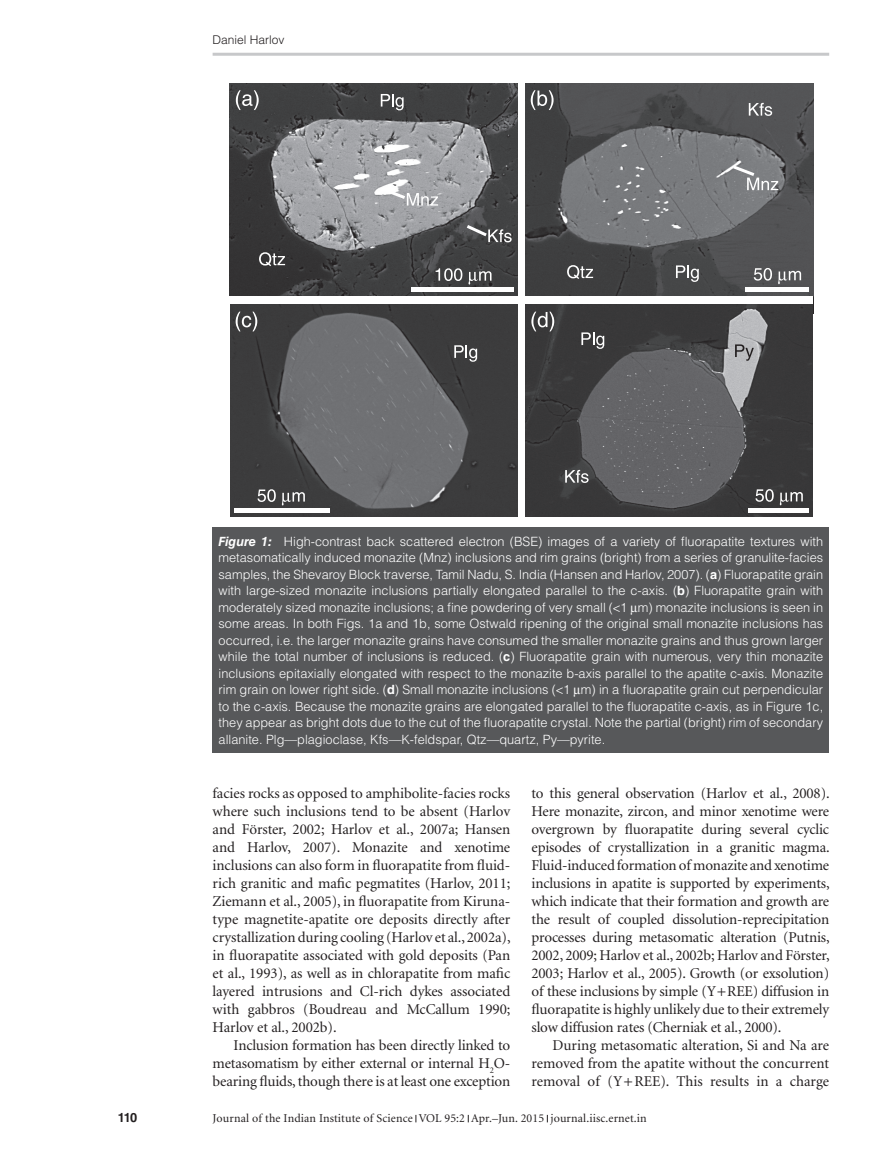
<style>
.page{position:relative;width:893px;height:1174px;background:#fff}
.page>*{position:absolute;margin:0;border:0;box-sizing:border-box;transform-origin:0 0}
.Tx{font:15px/18px "Minion";letter-spacing:-.01em;color:#231f20;text-align:justify}
.TxF{font:15px/18px "Minion";letter-spacing:-.005em;color:#231f20;text-align:justify}
.FigC{font:300 12.75px/16.5px "Helvetica LT Std";color:#fff;text-align:justify}
.RunF-folio{font:700 12.75px "Helvetica LT Std";color:#231f20}
.RunF-V{font:12px "Minion";letter-spacing:.01em;color:#231f20}
.RunH-V{font:300 12px "Helvetica LT Std";color:#231f20}
.s1{font-weight:700;font-style:italic}
.s2{font-weight:700}
</style>
<div class="page">
<hr style="left:213px;top:53px;width:616px;height:3px;background:#c7c8ca">
<div style="left:213px;top:527px;width:616px;height:226px;background:#57585a"></div>
<img style="left:525px;top:84px;width:288px;height:230px">
<svg style="left:531px;top:90px;width:23px;height:20px"></svg>
<svg style="left:676px;top:265px;width:23px;height:17px"></svg>
<svg style="left:567px;top:265px;width:26px;height:14px"></svg>
<svg style="left:749px;top:103px;width:23px;height:13px"></svg>
<hr style="left:745px;top:287px;width:64px;height:4px;background:#fff">
<svg style="left:754px;top:268px;width:18px;height:13px"></svg>
<svg style="left:778px;top:271px;width:23px;height:13px"></svg>
<div style="left:522px;top:296px;width:290px;height:22px;background:#fff"></div>
<img style="left:525px;top:304px;width:287px;height:213px">
<svg style="left:531px;top:312px;width:23px;height:19px"></svg>
<svg style="left:581px;top:332px;width:23px;height:17px"></svg>
<svg style="left:735px;top:344px;width:19px;height:17px"></svg>
<svg style="left:565px;top:470px;width:24px;height:13px"></svg>
<hr style="left:749px;top:508px;width:60px;height:4px;background:#fff">
<svg style="left:755px;top:489px;width:19px;height:13px"></svg>
<svg style="left:780px;top:492px;width:23px;height:13px"></svg>
<img style="left:230px;top:84px;width:287px;height:212px">
<svg style="left:236px;top:90px;width:23px;height:20px"></svg>
<div style="left:411px;top:287px;width:102px;height:5px;background:#fff"></div>
<svg style="left:259px;top:252px;width:26px;height:14px"></svg>
<svg style="left:381px;top:94px;width:23px;height:16px"></svg>
<svg style="left:436px;top:268px;width:26px;height:13px"></svg>
<svg style="left:468px;top:271px;width:23px;height:13px"></svg>
<svg style="left:463px;top:222px;width:49px;height:20px"></svg>
<svg style="left:381px;top:186px;width:57px;height:20px"></svg>
<svg style="left:730px;top:163px;width:48px;height:27px"></svg>
<img style="left:230px;top:304px;width:288px;height:213px">
<svg style="left:236px;top:312px;width:21px;height:19px"></svg>
<svg style="left:454px;top:345px;width:23px;height:17px"></svg>
<div style="left:234px;top:507px;width:96px;height:5px;background:#fff"></div>
<svg style="left:257px;top:489px;width:19px;height:13px"></svg>
<svg style="left:282px;top:492px;width:23px;height:13px"></svg>
<p class="RunH-V" style="left:213px;top:32px;width:74px">Daniel Harlov</p>
<p class="FigC" style="left:219px;top:533px;width:606px"><span class="s1">Figure 1:</span> High-contrast back scattered electron (BSE) images of a variety of fluorapatite textures with metasomatically induced monazite (Mnz) inclusions and rim grains (bright) from a series of granulite-facies samples, the Shevaroy Block traverse, Tamil Nadu, S. India (Hansen and Harlov, 2007). (<span class="s2">a</span>) Fluorapatite grain with large-sized monazite inclusions partially elongated parallel to the c-axis. (<span class="s2">b</span>) Fluorapatite grain with moderately sized monazite inclusions; a fine powdering of very small ( 1 m) monazite inclusions is seen in some areas. In both Figs. 1a and 1b, some Ostwald ripening of the original small monazite inclusions has occurred, i.e. the larger monazite grains have consumed the smaller monazite grains and thus grown larger while the total number of inclusions is reduced. (<span class="s2">c</span>) Fluorapatite grain with numerous, very thin monazite inclusions epitaxially elongated with respect to the monazite b-axis parallel to the apatite c-axis. Monazite rim grain on lower right side. (<span class="s2">d</span>) Small monazite inclusions ( 1 m) in a fluorapatite grain cut perpendicular to the c-axis. Because the monazite grains are elongated parallel to the fluorapatite c-axis, as in Figure 1c, they appear as bright dots due to the cut of the fluorapatite crystal. Note the partial (bright) rim of secondary allanite. Plg—plagioclase, Kfs—K-feldspar, Qtz—quartz, Py—pyrite.</p>
<p class="TxF" style="left:213px;top:785px;width:300px">facies rocks as opposed to amphibolite-facies rocks where such inclusions tend to be absent (Harlov and Förster, 2002; Harlov et al., 2007a; Hansen and Harlov, 2007). Monazite and xenotime inclusions can also form in fluorapatite from fluid&shy;rich granitic and mafic pegmatites (Harlov, 2011; Ziemann et al., 2005), in fluorapatite from Kiruna&shy;type magnetite-apatite ore deposits directly after crystallization during cooling (Harlov et al., 2002a), in fluorapatite associated with gold deposits (Pan et al., 1993), as well as in chlorapatite from mafic layered intrusions and Cl-rich dykes associated with gabbros (Boudreau and McCallum 1990; Harlov et al., 2002b).</p>
<p class="Tx" style="left:213px;top:1037px;width:299px;text-indent:21px">Inclusion formation has been directly linked to metasomatism by either external or internal H<sub>2</sub>O&shy;bearing fluids, though there is at least one exception</p>
<p class="Tx" style="left:531px;top:785px;width:300px">to this general observation (Harlov et al., 2008).<br>Here monazite, zircon, and minor xenotime were overgrown by fluorapatite during several cyclic episodes of crystallization in a granitic magma.<br>Fluid-induced formation of monazite and xenotime inclusions in apatite is supported by experiments, which indicate that their formation and growth are the result of coupled dissolution-reprecipitation processes during metasomatic alteration (Putnis, 2002, 2009; Harlov et al., 2002b; Harlov and Förster, 2003; Harlov et al., 2005). Growth (or exsolution) of these inclusions by simple (Y REE) diffusion in fluorapatite is highly unlikely due to their extremely slow diffusion rates (Cherniak et al., 2000).</p>
<p class="Tx" style="left:531px;top:1037px;width:299px;text-indent:21px">During metasomatic alteration, Si and Na are removed from the apatite without the concurrent removal of (Y REE). This results in a charge</p>
<p class="RunF-folio" style="left:118px;top:1110px;width:21px">110</p>
<p class="RunF-V" style="left:213px;top:1112px;width:436px">Journal of the Indian Institute of Science VOL 95:2 Apr.–Jun. 2015 journal.iisc.ernet.in</p>
</div>
